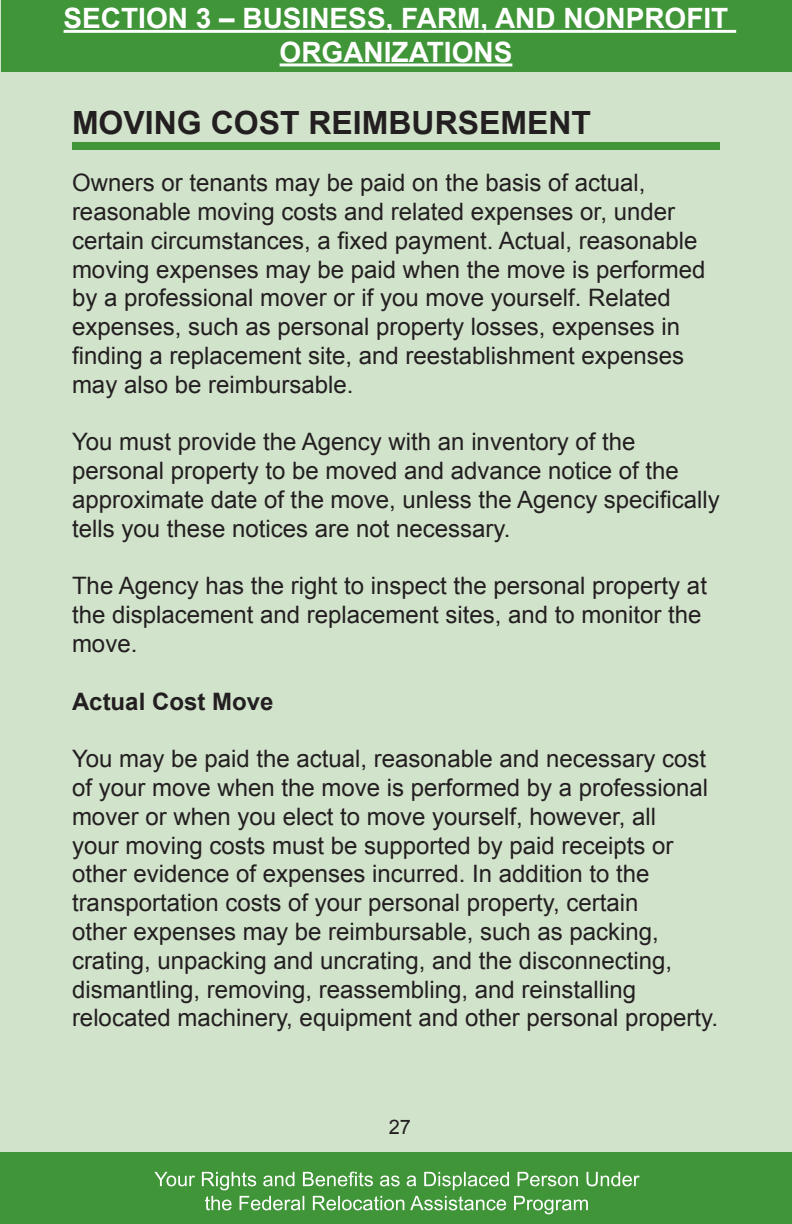
<style>
.page{position:relative;width:792px;height:1224px;background:#d2e3cc}
.page>*{position:absolute;margin:0;border:0;box-sizing:border-box;transform-origin:0 0}
.t1{font:700 32px "Arial";color:#231f20}
.t2{font:700 28px/33.6px "Arial";color:#fff;text-align:center}
.t3{font:24px/28.8px "Arial";color:#231f20}
.t4{font:700 24px "Arial";color:#231f20}
.t5{font:20px/24px "Arial";color:#fff;text-align:center}
.t6{font:20px "Arial";color:#231f20}
</style>
<div class="page">
<div style="left:0;top:1152px;width:792px;height:72px;background:#3f9537"></div>
<div style="left:2px;top:0;width:790px;height:72px;background:#3f9537"></div>
<hr style="left:64px;top:30px;width:672px;height:3px;background:#fff">
<hr style="left:280px;top:63px;width:232px;height:3px;background:#fff">
<div style="left:72px;top:142px;width:648px;height:8px;background:#3f9537"></div>
<p class="t2" style="left:64px;top:3px;width:666px">SECTION 3 – BUSINESS, FARM, AND NONPROFIT<br>ORGANIZATIONS</p>
<h1 class="t1" style="left:72px;top:101px;width:521px">MOVING COST REIMBURSEMENT</h1>
<p class="t3" style="left:72px;top:169px;width:635px">Owners or tenants may be paid on the basis of actual, reasonable moving costs and related expenses or, under certain circumstances, a fixed payment. Actual, reasonable moving expenses may be paid when the move is performed by a professional mover or if you move yourself. Related expenses, such as personal property losses, expenses in finding a replacement site, and reestablishment expenses may also be reimbursable.</p>
<p class="t3" style="left:72px;top:428px;width:649px">You must provide the Agency with an inventory of the personal property to be moved and advance notice of the approximate date of the move, unless the Agency specifically tells you these notices are not necessary.</p>
<p class="t3" style="left:72px;top:572px;width:637px">The Agency has the right to inspect the personal property at the displacement and replacement sites, and to monitor the move.</p>
<p class="t4" style="left:72px;top:685px;width:203px">Actual Cost Move</p>
<p class="t3" style="left:72px;top:745px;width:648px">You may be paid the actual, reasonable and necessary cost of your move when the move is performed by a professional mover or when you elect to move yourself, however, all<br>your moving costs must be supported by paid receipts or other evidence of expenses incurred. In addition to the transportation costs of your personal property, certain<br>other expenses may be reimbursable, such as packing, crating, unpacking and uncrating, and the disconnecting, dismantling, removing, reassembling, and reinstalling relocated machinery, equipment and other personal property.</p>
<p class="t6" style="left:389px;top:1114px;width:24px">27</p>
<p class="t5" style="left:154px;top:1167px;width:487px">Your Rights and Benefits as a Displaced Person Under the Federal Relocation Assistance Program</p>
</div>
